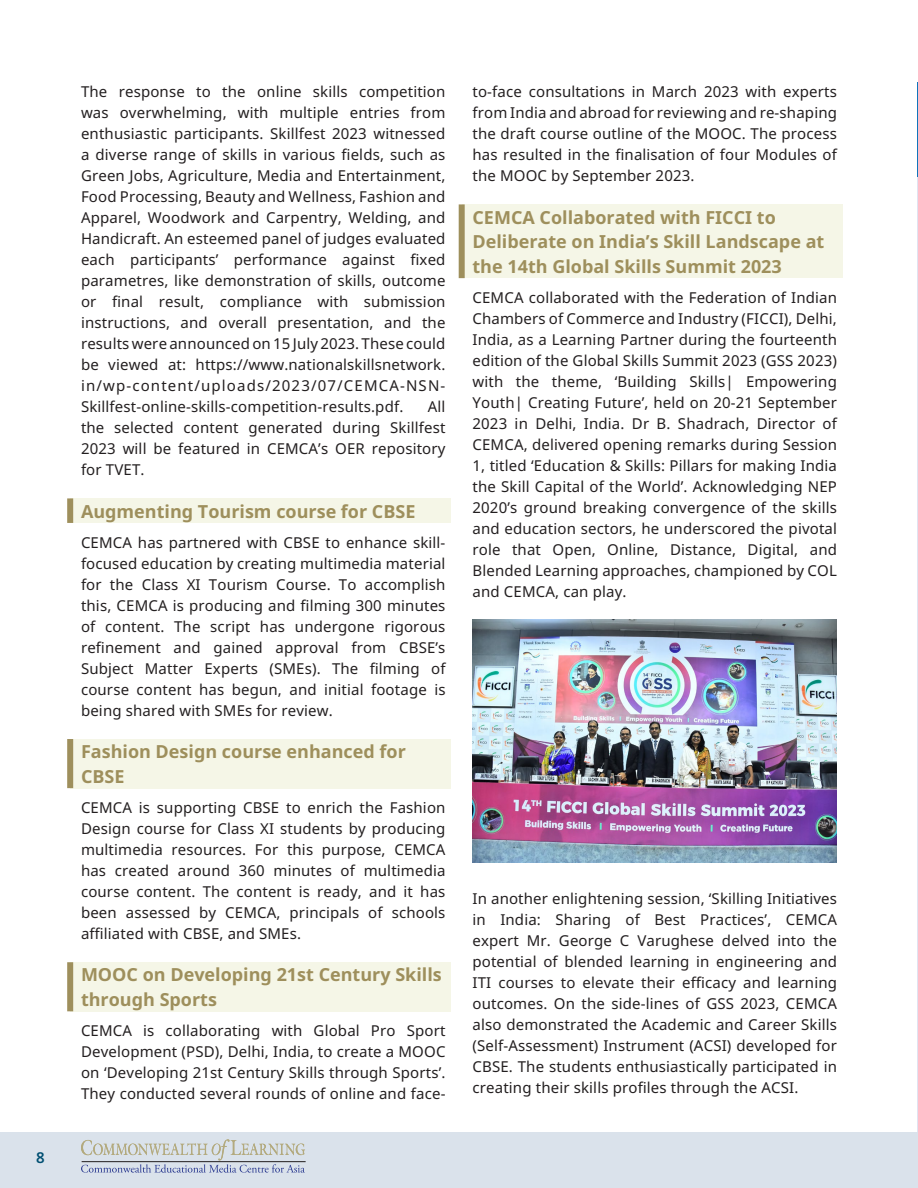
<style>
.page{position:relative;width:918px;height:1188px;background:#fff}
.page>*{position:absolute;margin:0;border:0;box-sizing:border-box;transform-origin:0 0}
.t1{font:700 18px/24.6px "Noto Sans";color:#9e8f5c}
.t2{font:15px/21px "Noto Sans";letter-spacing:.01em;color:#231f20;text-align:justify}
.t3{font:600 15px "Noto Sans";color:#004f72}
</style>
<div class="page">
<div style="left:0;top:1132px;width:918px;height:56px;background:#dae2eb"></div>
<hr style="left:82px;top:1161px;width:224px;height:1px;background:#211d1e">
<svg style="left:81px;top:1139px;width:224px;height:34px"></svg>
<div style="left:70px;top:498px;width:381px;height:25px;background:#f5f6e7"></div>
<div style="left:67px;top:498px;width:6px;height:25px;background:#9e8f5c"></div>
<div style="left:70px;top:739px;width:381px;height:49px;background:#f5f6e7"></div>
<div style="left:67px;top:739px;width:6px;height:49px;background:#9e8f5c"></div>
<div style="left:70px;top:962px;width:381px;height:49px;background:#f5f6e7"></div>
<div style="left:67px;top:962px;width:6px;height:49px;background:#9e8f5c"></div>
<div style="left:462px;top:204px;width:380px;height:74px;background:#f5f6e7"></div>
<div style="left:459px;top:204px;width:6px;height:74px;background:#9e8f5c"></div>
<img style="left:472px;top:619px;width:365px;height:244px">
<hr style="left:917px;top:82px;width:1px;height:1050px;background:#e0e3f1">
<hr style="left:917px;top:82px;width:1px;height:95px;background:#1074bc">
<p class="t3" style="left:36px;top:1149px;width:10px">8</p>
<p class="t2" style="left:81px;top:81px;width:366px">The response to the online skills competition was overwhelming, with multiple entries from enthusiastic participants. Skillfest 2023 witnessed a diverse range of skills in various fields, such as Green Jobs, Agriculture, Media and Entertainment, Food Processing, Beauty and Wellness, Fashion and Apparel, Woodwork and Carpentry, Welding, and Handicraft. An esteemed panel of judges evaluated each participants’ performance against fixed parametres, like demonstration of skills, outcome or final result, compliance with submission instructions, and overall presentation, and the results were announced on 15 July 2023. These could be viewed at: https://www.nationalskillsnetwork. in/wp-content/uploads/2023/07/CEMCA-NSN-Skillfest-online-skills-competition-results.pdf.</p>
<p class="t2" style="left:81px;top:396px;width:366px;text-indent:347px">All the selected content generated during Skillfest 2023 will be featured in CEMCA’s OER repository for TVET.</p>
<p class="t1" style="left:81px;top:499px;width:336px">Augmenting Tourism course for CBSE</p>
<p class="t2" style="left:81px;top:532px;width:366px">CEMCA has partnered with CBSE to enhance skill&shy;focused education by creating multimedia material for the Class XI Tourism Course. To accomplish this, CEMCA is producing and filming 300 minutes of content. The script has undergone rigorous refinement and gained approval from CBSE’s Subject Matter Experts (SMEs). The filming of course content has begun, and initial footage is being shared with SMEs for review.</p>
<p class="t1" style="left:81px;top:740px;width:326px">Fashion Design course enhanced for<br>CBSE</p>
<p class="t2" style="left:81px;top:797px;width:366px">CEMCA is supporting CBSE to enrich the Fashion Design course for Class XI students by producing multimedia resources. For this purpose, CEMCA has created around 360 minutes of multimedia course content. The content is ready, and it has been assessed by CEMCA, principals of schools affiliated with CBSE, and SMEs.</p>
<p class="t1" style="left:81px;top:963px;width:362px">MOOC on Developing 21st Century Skills through Sports</p>
<p class="t2" style="left:81px;top:1020px;width:366px">CEMCA is collaborating with Global Pro Sport Development (PSD), Delhi, India, to create a MOOC on ‘Developing 21st Century Skills through Sports’.<br>They conducted several rounds of online and face-</p>
<p class="t2" style="left:472px;top:81px;width:366px">to-face consultations in March 2023 with experts from India and abroad for reviewing and re-shaping the draft course outline of the MOOC. The process has resulted in the finalisation of four Modules of the MOOC by September 2023.</p>
<p class="t1" style="left:472px;top:205px;width:353px">CEMCA Collaborated with FICCI to<br>Deliberate on India’s Skill Landscape at the 14th Global Skills Summit 2023</p>
<p class="t2" style="left:472px;top:287px;width:366px">CEMCA collaborated with the Federation of Indian Chambers of Commerce and Industry (FICCI), Delhi, India, as a Learning Partner during the fourteenth edition of the Global Skills Summit 2023 (GSS 2023) with the theme, ‘Building Skills| Empowering Youth| Creating Future’, held on 20-21 September 2023 in Delhi, India. Dr B. Shadrach, Director of CEMCA, delivered opening remarks during Session 1, titled ‘Education &amp; Skills: Pillars for making India the Skill Capital of the World’. Acknowledging NEP 2020’s ground breaking convergence of the skills and education sectors, he underscored the pivotal role that Open, Online, Distance, Digital, and Blended Learning approaches, championed by COL and CEMCA, can play.</p>
<p class="t2" style="left:472px;top:889px;width:366px">In another enlightening session, ‘Skilling Initiatives in India: Sharing of Best Practices’, CEMCA expert Mr. George C Varughese delved into the potential of blended learning in engineering and ITI courses to elevate their efficacy and learning outcomes. On the side-lines of GSS 2023, CEMCA also demonstrated the Academic and Career Skills (Self-Assessment) Instrument (ACSI) developed for CBSE. The students enthusiastically participated in creating their skills profiles through the ACSI.</p>
</div>
